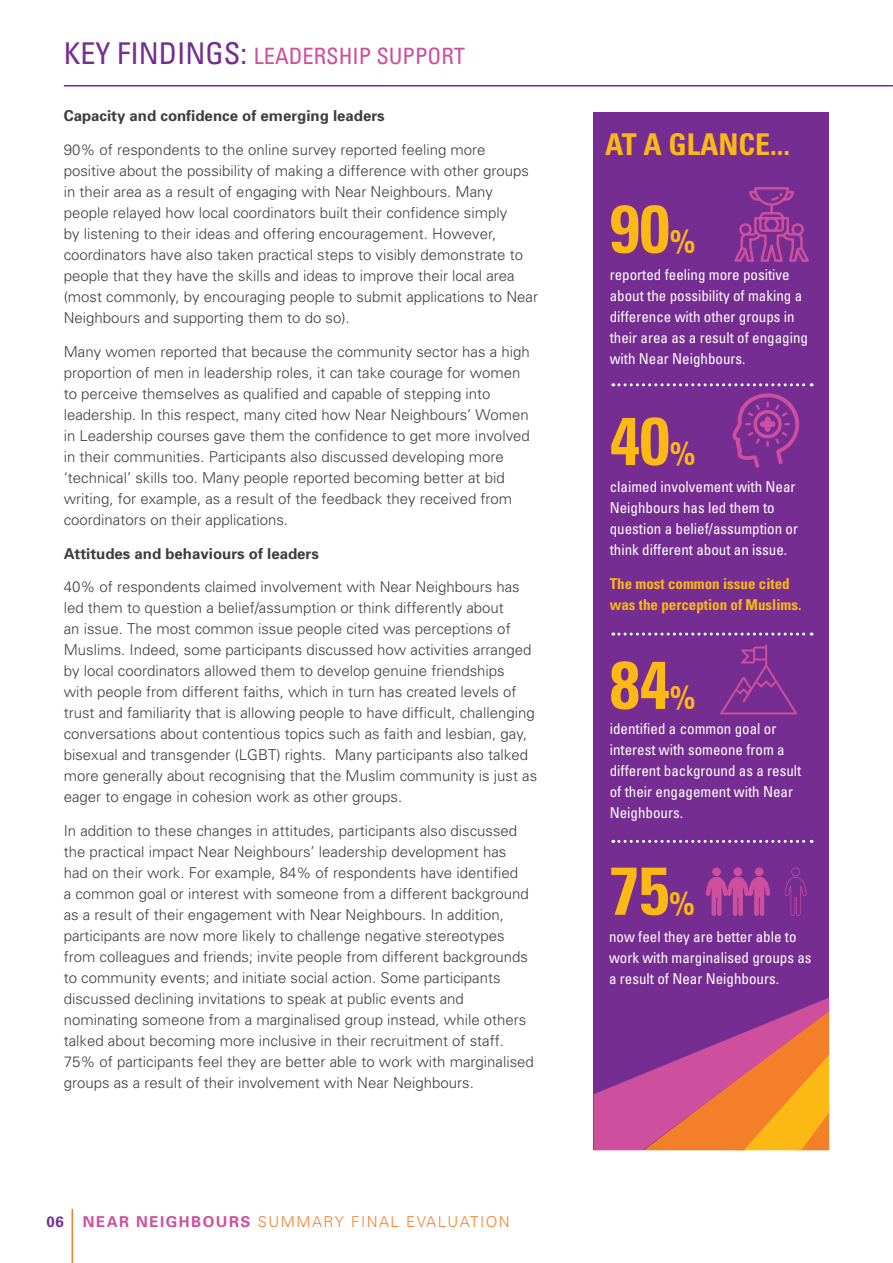
<style>
.page{position:relative;width:893px;height:1263px;background:#fff}
.page>*{position:absolute;margin:0;border:0;box-sizing:border-box;transform-origin:0 0}
.t1{font:700 condensed 67.5px "Univers";color:#fcb814}
.t2{font:700 condensed 30px "Univers";color:#fcb814}
.t3{font:condensed 22.5px "Univers";color:#cd4f9d}
.t4{font:300 15px/21px "Univers";color:#3e3e3f}
.t5{font:condensed 15px/21px "Univers";color:#fff}
.t6{font:700 15px "Univers";color:#3e3e3f}
.t7{font:700 condensed 15px/21px "Univers";color:#fcb814}
.t8{font:300 15px "Univers";letter-spacing:.1em;color:#f47f2a}
.t9{font:700 15px "Univers";color:#752d92}
.s1{font-size:30px;color:#752d92}
.s2{font-weight:700;color:#cd4f9d}
.s3{font-size:33px}
</style>
<div class="page">
<hr style="left:72px;top:1209px;width:1px;height:54px;background:#f47f2a">
<hr style="left:64px;top:85px;width:829px;height:1px;background:#752d92">
<div style="left:594px;top:113px;width:235px;height:1037px;background:#752d92"></div>
<svg style="left:594px;top:997px;width:235px;height:153px"></svg>
<svg style="left:720px;top:644px;width:77px;height:70px"></svg>
<svg style="left:732px;top:393px;width:67px;height:75px"></svg>
<svg style="left:613px;top:383px;width:199px;height:3px"></svg>
<svg style="left:613px;top:632px;width:199px;height:3px"></svg>
<svg style="left:613px;top:840px;width:199px;height:3px"></svg>
<svg style="left:734px;top:187px;width:75px;height:75px"></svg>
<div style="left:712px;top:867px;width:9px;height:9px;background:#cd4f9d;border-radius:50%"></div>
<div style="left:733px;top:867px;width:9px;height:9px;background:#cd4f9d;border-radius:50%"></div>
<div style="left:755px;top:867px;width:8px;height:9px;background:#cd4f9d;border-radius:50%"></div>
<svg style="left:706px;top:877px;width:64px;height:39px"></svg>
<svg style="left:785px;top:867px;width:21px;height:49px"></svg>
<h3 class="t3" style="left:64px;top:42px;width:403px"><span class="s1">KEY FINDINGS:</span> LEADERSHIP SUPPORT</h3>
<p class="t6" style="left:64px;top:107px;width:322px">Capacity and confidence of emerging leaders</p>
<p class="t4" style="left:64px;top:139px;width:476px">90% of respondents to the online survey reported feeling more positive about the possibility of making a difference with other groups in their area as a result of engaging with Near Neighbours. Many people relayed how local coordinators built their confidence simply<br>by listening to their ideas and offering encouragement. However, coordinators have also taken practical steps to visibly demonstrate to people that they have the skills and ideas to improve their local area (most commonly, by encouraging people to submit applications to Near Neighbours and supporting them to do so).</p>
<p class="t4" style="left:64px;top:341px;width:468px">Many women reported that because the community sector has a high proportion of men in leadership roles, it can take courage for women to perceive themselves as qualified and capable of stepping into leadership. In this respect, many cited how Near Neighbours’ Women in Leadership courses gave them the confidence to get more involved in their communities. Participants also discussed developing more ‘technical’ skills too. Many people reported becoming better at bid writing, for example, as a result of the feedback they received from coordinators on their applications.</p>
<p class="t6" style="left:64px;top:544px;width:257px">Attitudes and behaviours of leaders</p>
<p class="t4" style="left:64px;top:577px;width:475px">40% of respondents claimed involvement with Near Neighbours has led them to question a belief/assumption or think differently about<br>an issue. The most common issue people cited was perceptions of Muslims. Indeed, some participants discussed how activities arranged by local coordinators allowed them to develop genuine friendships with people from different faiths, which in turn has created levels of trust and familiarity that is allowing people to have difficult, challenging conversations about contentious topics such as faith and lesbian, gay, bisexual and transgender (LGBT) rights. Many participants also talked more generally about recognising that the Muslim community is just as eager to engage in cohesion work as other groups.</p>
<p class="t4" style="left:64px;top:820px;width:472px">In addition to these changes in attitudes, participants also discussed the practical impact Near Neighbours’ leadership development has had on their work. For example, 84% of respondents have identified<br>a common goal or interest with someone from a different background as a result of their engagement with Near Neighbours. In addition, participants are now more likely to challenge negative stereotypes from colleagues and friends; invite people from different backgrounds to community events; and initiate social action. Some participants discussed declining invitations to speak at public events and nominating someone from a marginalised group instead, while others talked about becoming more inclusive in their recruitment of staff.<br>75% of participants feel they are better able to work with marginalised groups as a result of their involvement with Near Neighbours.</p>
<p class="t9" style="left:47px;top:1213px;width:19px">06</p>
<p class="t8" style="left:83px;top:1213px;width:428px"><span class="s2">NEAR NEIGHBOURS</span> SUMMARY FINAL EVALUATION</p>
<h2 class="t2" style="left:605px;top:125px;width:186px">AT A GLANCE...</h2>
<h1 class="t1" style="left:610px;top:187px;width:87px">90<span class="s3">%</span></h1>
<p class="t5" style="left:610px;top:264px;width:200px">reported feeling more positive about the possibility of making a difference with other groups in their area as a result of engaging with Near Neighbours.</p>
<h1 class="t1" style="left:610px;top:400px;width:87px">40<span class="s3">%</span></h1>
<p class="t5" style="left:610px;top:476px;width:190px">claimed involvement with Near<br>Neighbours has led them to question a belief/assumption or think different about an issue.</p>
<p class="t7" style="left:610px;top:573px;width:193px">The most common issue cited was the perception of Muslims.</p>
<h1 class="t1" style="left:610px;top:643px;width:87px">84<span class="s3">%</span></h1>
<p class="t5" style="left:610px;top:718px;width:193px">identified a common goal or interest with someone from a different background as a result of their engagement with Near<br>Neighbours.</p>
<h1 class="t1" style="left:609px;top:849px;width:87px">75<span class="s3">%</span></h1>
<p class="t5" style="left:609px;top:926px;width:204px">now feel they are better able to work with marginalised groups as a result of Near Neighbours.</p>
</div>
